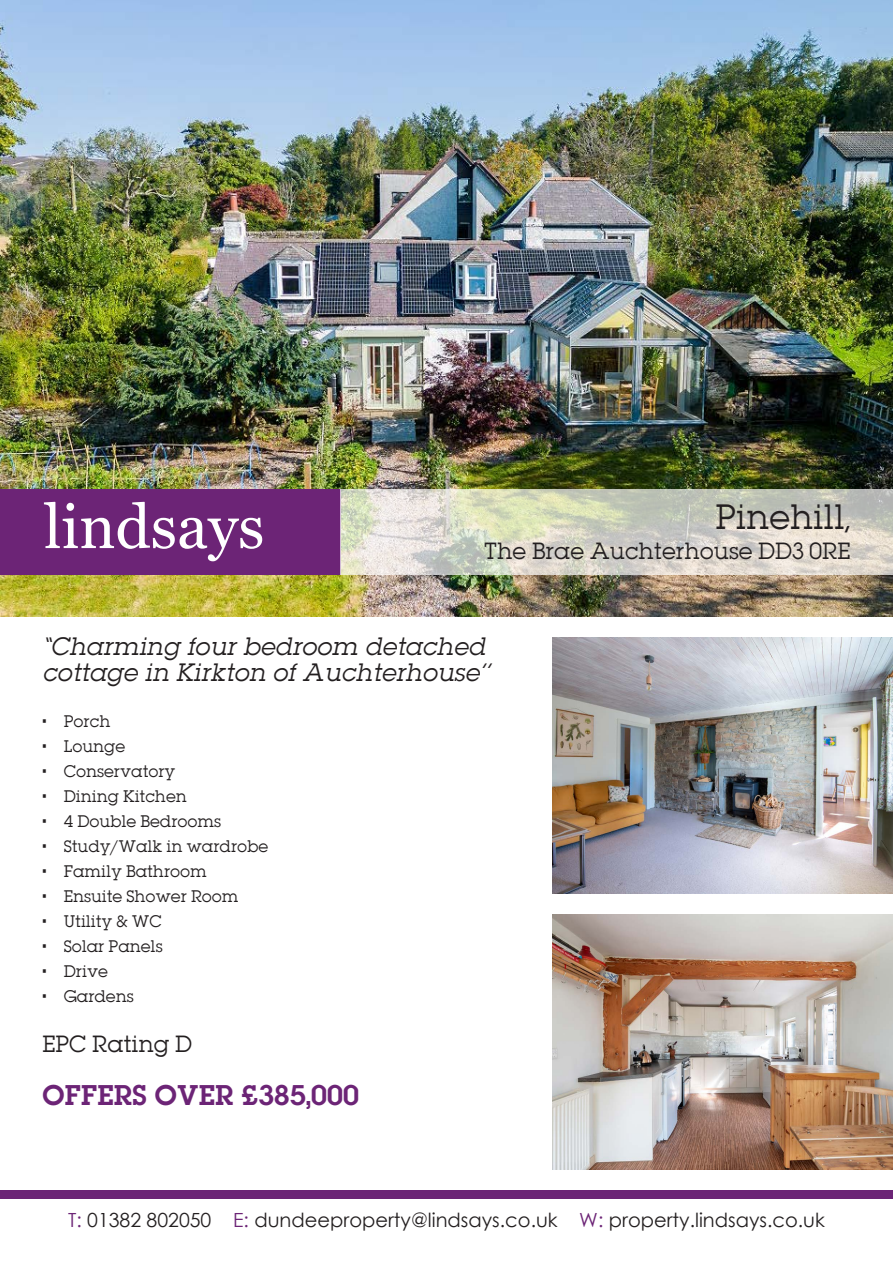
<style>
.page{position:relative;width:893px;height:1263px;background:#fff}
.page>*{position:absolute;margin:0;border:0;box-sizing:border-box;transform-origin:0 0}
.t1{font:31.5px "Lubalin";color:#231f20}
.t2{font:25.5px "Lubalin Demi";color:#6c2476}
.t3{font:italic 22.5px/25.5px "Lubalin";color:#231f20}
.t4{font:21px "Lubalin";color:#231f20}
.t5{font:19.5px "Century Gothic";color:#231f20}
.t6{font:15px "Lubalin";color:#231f20}
.s1{color:#6c2476}
</style>
<div class="page">
<img style="left:0;top:0;width:893px;height:617px">
<img style="left:553px;top:638px;width:340px;height:255px">
<img style="left:553px;top:914px;width:340px;height:255px">
<div style="left:0;top:489px;width:340px;height:85px;background:#6c2476"></div>
<svg style="left:44px;top:502px;width:218px;height:59px"></svg>
<div style="left:0;top:1191px;width:893px;height:8px;background:#6c2476"></div>
<svg style="left:340px;top:489px;width:553px;height:85px;background:#d6d5c7"></svg>
<h1 class="t1" style="left:715px;top:496px;width:137px">Pinehill,</h1>
<h3 class="t4" style="left:484px;top:536px;width:368px">The Brae Auchterhouse DD3 0RE</h3>
<h3 class="t3" style="left:43px;top:634px;width:449px">“Charming four bedroom detached cottage in Kirkton of Auchterhouse’’</h3>
<p class="t6" style="left:43px;top:711px;width:69px">• Porch</p>
<p class="t6" style="left:43px;top:736px;width:84px">• Lounge</p>
<p class="t6" style="left:43px;top:761px;width:134px">• Conservatory</p>
<p class="t6" style="left:43px;top:786px;width:146px">• Dining Kitchen</p>
<p class="t6" style="left:43px;top:811px;width:180px">• 4 Double Bedrooms</p>
<p class="t6" style="left:43px;top:836px;width:227px">• Study/Walk in wardrobe</p>
<p class="t6" style="left:43px;top:861px;width:166px">• Family Bathroom</p>
<p class="t6" style="left:43px;top:886px;width:198px">• Ensuite Shower Room</p>
<p class="t6" style="left:43px;top:911px;width:121px">• Utility &amp; WC</p>
<p class="t6" style="left:43px;top:936px;width:122px">• Solar Panels</p>
<p class="t6" style="left:43px;top:961px;width:67px">• Drive</p>
<p class="t6" style="left:43px;top:986px;width:93px">• Gardens</p>
<h3 class="t4" style="left:43px;top:1030px;width:151px">EPC Rating D</h3>
<h2 class="t2" style="left:43px;top:1076px;width:318px">OFFERS OVER £385,000</h2>
<h3 class="t5" style="left:68px;top:1206px;width:758px"><span class="s1">T:</span> 01382 802050 <span class="s1">E:</span> dundeeproperty@lindsays.co.uk <span class="s1">W:</span> property.lindsays.co.uk</h3>
</div>
